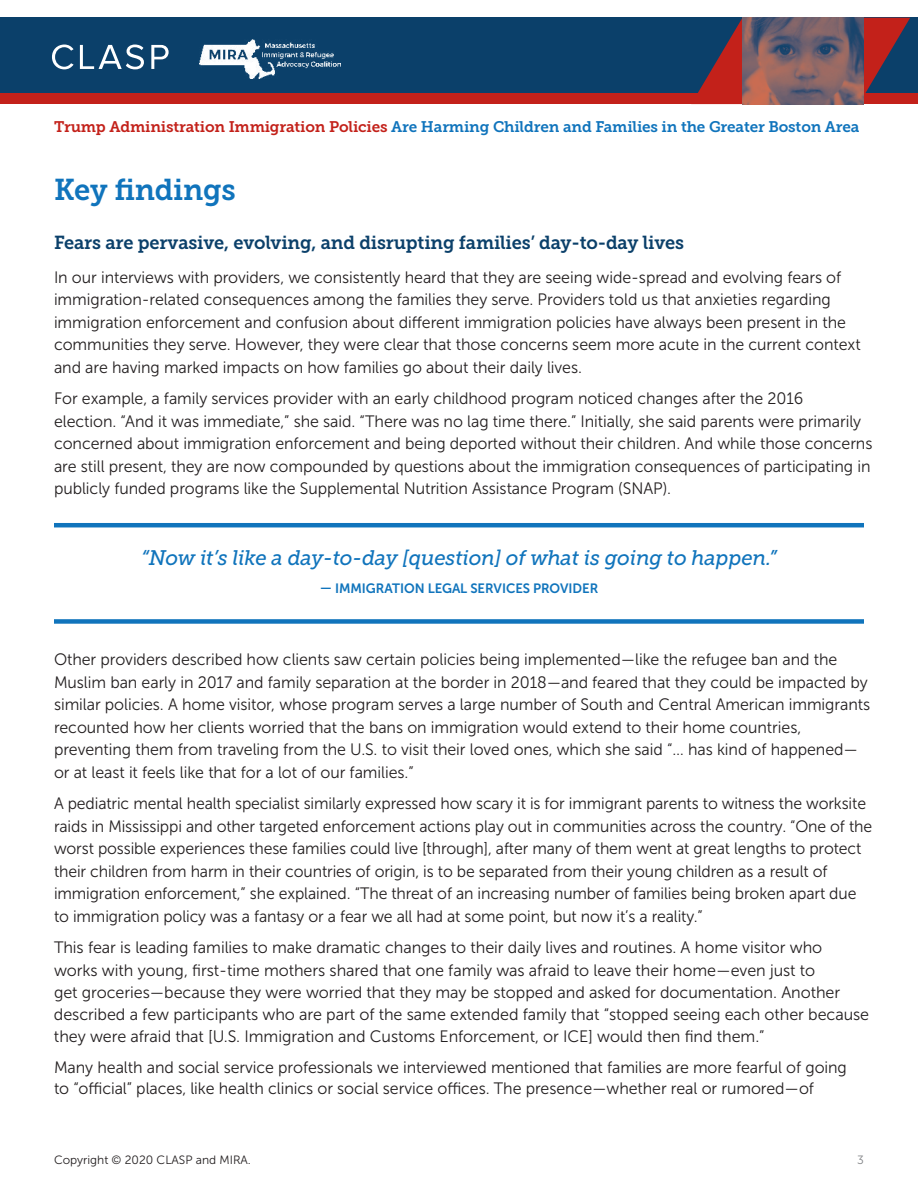
<style>
.page{position:relative;width:918px;height:1188px;background:#fff}
.page>*{position:absolute;margin:0;border:0;box-sizing:border-box;transform-origin:0 0}
.t1{font:30px "Museo Slab 700";letter-spacing:-.01em;color:#1074bc}
.t2{font:italic 21px "Museo Slab 500";letter-spacing:-.01em;color:#1074bc}
.t3{font:18.75px "Museo Slab 700";letter-spacing:-.01em;color:#0b406a}
.t4{font:16.5px/22.5px "Museo Sans 300";letter-spacing:-.005em;color:#231f20}
.t5{font:16.5px/22.5px "Museo Sans 300";letter-spacing:-.005em;color:#231f20;scale:.96 1}
.t6{font:15.3px "Museo Slab 700";letter-spacing:-.01em;color:#1074bc}
.t7{font:13.5px "Museo Sans 700";letter-spacing:-.005em;color:#1074bc}
.t8{font:12px "Museo Sans 300";color:#231f20}
.t9{font:12px "Museo Sans 300";color:#808285}
.s1{color:#c3211a}
</style>
<div class="page">
<div style="left:0;top:18px;width:918px;height:86px;background:#0b406a"></div>
<div style="left:864px;top:94px;width:54px;height:10px;background:#c3211a"></div>
<div style="left:0;top:94px;width:767px;height:10px;background:#c3211a"></div>
<svg style="left:52px;top:45px;width:22px;height:24px"></svg>
<svg style="left:80px;top:45px;width:64px;height:24px"></svg>
<svg style="left:151px;top:45px;width:18px;height:24px"></svg>
<svg style="left:691px;top:18px;width:219px;height:76px"></svg>
<img style="left:742px;top:18px;width:122px;height:86px">
<img style="left:200px;top:39px;width:141px;height:39px">
<hr style="left:54px;top:523px;width:810px;height:4px;background:#1074bc">
<div style="left:54px;top:619px;width:810px;height:5px;background:#1074bc"></div>
<p class="t6" style="left:54px;top:118px;width:807px"><span class="s1">Trump Administration Immigration Policies</span> Are Harming Children and Families in the Greater Boston Area</p>
<h1 class="t1" style="left:54px;top:173px;width:183px">Key findings</h1>
<p class="t3" style="left:54px;top:232px;width:632px">Fears are pervasive, evolving, and disrupting families’ day-to-day lives</p>
<p class="t4" style="left:54px;top:266px;width:808px">In our interviews with providers, we consistently heard that they are seeing wide-spread and evolving fears of immigration-related consequences among the families they serve. Providers told us that anxieties regarding immigration enforcement and confusion about different immigration policies have always been present in the communities they serve. However, they were clear that those concerns seem more acute in the current context and are having marked impacts on how families go about their daily lives.</p>
<p class="t4" style="left:54px;top:388px;width:820px">For example, a family services provider with an early childhood program noticed changes after the 2016<br>election. “And it was immediate,” she said. “There was no lag time there.” Initially, she said parents were primarily concerned about immigration enforcement and being deported without their children. And while those concerns are still present, they are now compounded by questions about the immigration consequences of participating in publicly funded programs like the Supplemental Nutrition Assistance Program (SNAP).</p>
<p class="t2" style="left:141px;top:546px;width:637px">“Now it’s like a day-to-day [question] of what is going to happen.”</p>
<p class="t7" style="left:320px;top:581px;width:280px">— IMMIGRATION LEGAL SERVICES PROVIDER</p>
<p class="t4" style="left:54px;top:649px;width:818px">Other providers described how clients saw certain policies being implemented—like the refugee ban and the Muslim ban early in 2017 and family separation at the border in 2018—and feared that they could be impacted by similar policies. A home visitor, whose program serves a large number of South and Central American immigrants recounted how her clients worried that the bans on immigration would extend to their home countries, preventing them from traveling from the U.S. to visit their loved ones, which she said “… has kind of happened— or at least it feels like that for a lot of our families.”</p>
<p class="t5" style="left:54px;top:793px;width:854px">A pediatric mental health specialist similarly expressed how scary it is for immigrant parents to witness the worksite raids in Mississippi and other targeted enforcement actions play out in communities across the country. “One of the worst possible experiences these families could live [through], after many of them went at great lengths to protect their children from harm in their countries of origin, is to be separated from their young children as a result of immigration enforcement,” she explained. “The threat of an increasing number of families being broken apart due to immigration policy was a fantasy or a fear we all had at some point, but now it’s a reality.”</p>
<p class="t4" style="left:54px;top:937px;width:817px;line-height:22px">This fear is leading families to make dramatic changes to their daily lives and routines. A home visitor who works with young, first-time mothers shared that one family was afraid to leave their home—even just to<br>get groceries—because they were worried that they may be stopped and asked for documentation. Another described a few participants who are part of the same extended family that “stopped seeing each other because they were afraid that [U.S. Immigration and Customs Enforcement, or ICE] would then find them.”</p>
<p class="t4" style="left:54px;top:1056px;width:794px;line-height:21.8px">Many health and social service professionals we interviewed mentioned that families are more fearful of going to “official” places, like health clinics or social service offices. The presence—whether real or rumored—of</p>
<p class="t8" style="left:54px;top:1153px;width:198px">Copyright © 2020 CLASP and MIRA.</p>
<p class="t9" style="left:857px;top:1154px;width:8px">3</p>
</div>
